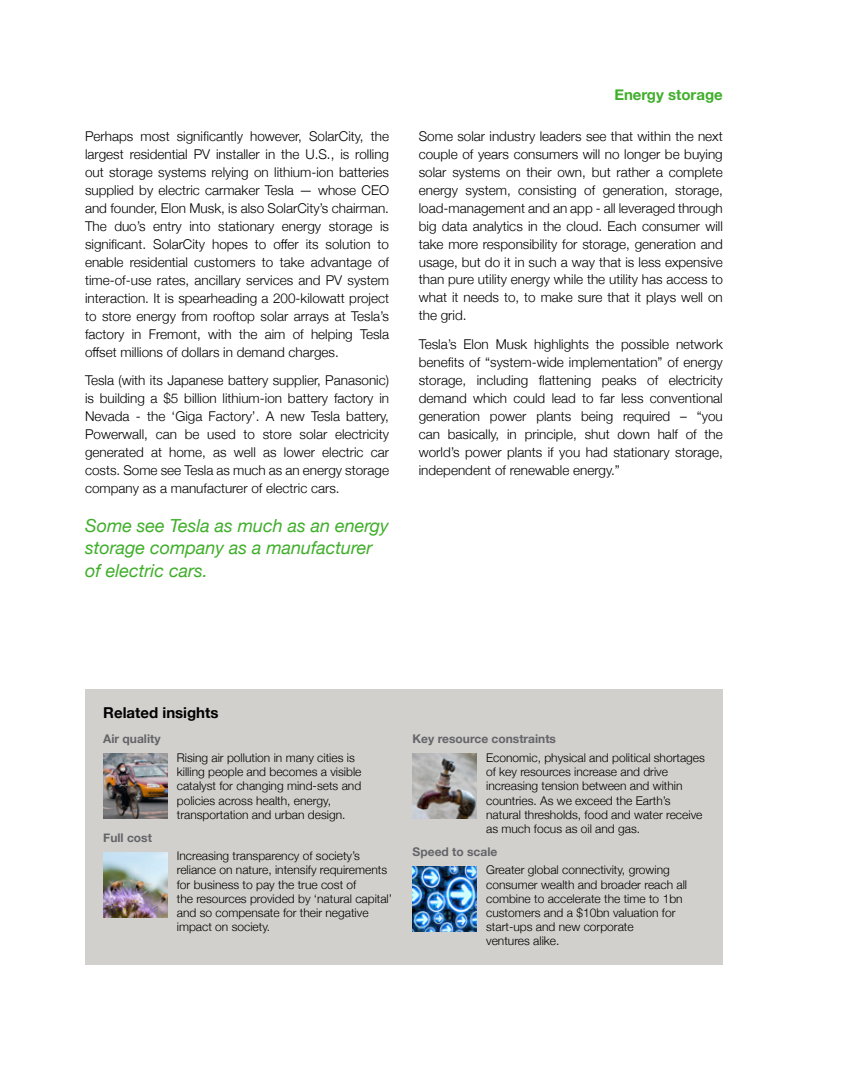
<style>
.page{position:relative;width:864px;height:1080px;background:#fff}
.page>*{position:absolute;margin:0;border:0;box-sizing:border-box;transform-origin:0 0}
.t1{font:italic 18px/22.5px "Helvetica Neue";color:#3fae2a}
.t2{font:700 15px "Helvetica Neue";color:#000}
.t3{font:700 15px "Helvetica Neue";color:#3fae2a}
.t4{font:300 13.5px/18px "Helvetica Neue";color:#000;text-align:justify}
.t5{font:300 12px/14.2px "Helvetica Neue";color:#000}
.t6{font:700 12px "Helvetica Neue";color:#646569}
</style>
<div class="page">
<div style="left:85px;top:689px;width:638px;height:276px;background:#d2d0cd"></div>
<img style="left:103px;top:753px;width:65px;height:66px">
<img style="left:413px;top:866px;width:64px;height:66px">
<img style="left:413px;top:753px;width:64px;height:66px">
<img style="left:103px;top:853px;width:65px;height:65px">
<p class="t4" style="left:85px;top:126px;width:306px">Perhaps most significantly however, SolarCity, the largest residential PV installer in the U.S., is rolling out storage systems relying on lithium-ion batteries supplied by electric carmaker Tesla — whose CEO and founder, Elon Musk, is also SolarCity’s chairman.<br>The duo’s entry into stationary energy storage is significant. SolarCity hopes to offer its solution to enable residential customers to take advantage of time-of-use rates, ancillary services and PV system interaction. It is spearheading a 200-kilowatt project to store energy from rooftop solar arrays at Tesla’s factory in Fremont, with the aim of helping Tesla offset millions of dollars in demand charges.</p>
<p class="t4" style="left:85px;top:370px;width:306px">Tesla (with its Japanese battery supplier, Panasonic) is building a $5 billion lithium-ion battery factory in Nevada - the ‘Giga Factory’. A new Tesla battery, Powerwall, can be used to store solar electricity generated at home, as well as lower electric car costs. Some see Tesla as much as an energy storage company as a manufacturer of electric cars.</p>
<h1 class="t1" style="left:85px;top:515px;width:305px">Some see Tesla as much as an energy storage company as a manufacturer of electric cars.</h1>
<p class="t3" style="left:614px;top:83px;width:110px">Energy storage</p>
<p class="t4" style="left:419px;top:126px;width:306px">Some solar industry leaders see that within the next couple of years consumers will no longer be buying solar systems on their own, but rather a complete energy system, consisting of generation, storage, load-management and an app - all leveraged through big data analytics in the cloud. Each consumer will take more responsibility for storage, generation and usage, but do it in such a way that is less expensive than pure utility energy while the utility has access to what it needs to, to make sure that it plays well on the grid.</p>
<p class="t4" style="left:419px;top:334px;width:306px">Tesla’s Elon Musk highlights the possible network benefits of “system-wide implementation” of energy storage, including flattening peaks of electricity demand which could lead to far less conventional generation power plants being required – “you can basically, in principle, shut down half of the world’s power plants if you had stationary storage, independent of renewable energy.”</p>
<p class="t2" style="left:103px;top:701px;width:117px">Related insights</p>
<p class="t6" style="left:103px;top:730px;width:59px">Air quality</p>
<p class="t6" style="left:103px;top:828px;width:50px">Full cost</p>
<p class="t5" style="left:177px;top:750px;width:186px">Rising air pollution in many cities is killing people and becomes a visible catalyst for changing mind-sets and policies across health, energy, transportation and urban design.</p>
<p class="t5" style="left:177px;top:848px;width:217px">Increasing transparency of society’s reliance on nature, intensify requirements for business to pay the true cost of<br>the resources provided by ‘natural capital’ and so compensate for their negative impact on society.</p>
<p class="t6" style="left:413px;top:730px;width:145px">Key resource constraints</p>
<p class="t5" style="left:486px;top:750px;width:220px">Economic, physical and political shortages of key resources increase and drive increasing tension between and within countries. As we exceed the Earth’s natural thresholds, food and water receive as much focus as oil and gas.</p>
<p class="t6" style="left:413px;top:842px;width:86px">Speed to scale</p>
<p class="t5" style="left:486px;top:862px;width:202px">Greater global connectivity, growing consumer wealth and broader reach all combine to accelerate the time to 1bn customers and a $10bn valuation for start-ups and new corporate<br>ventures alike.</p>
</div>
